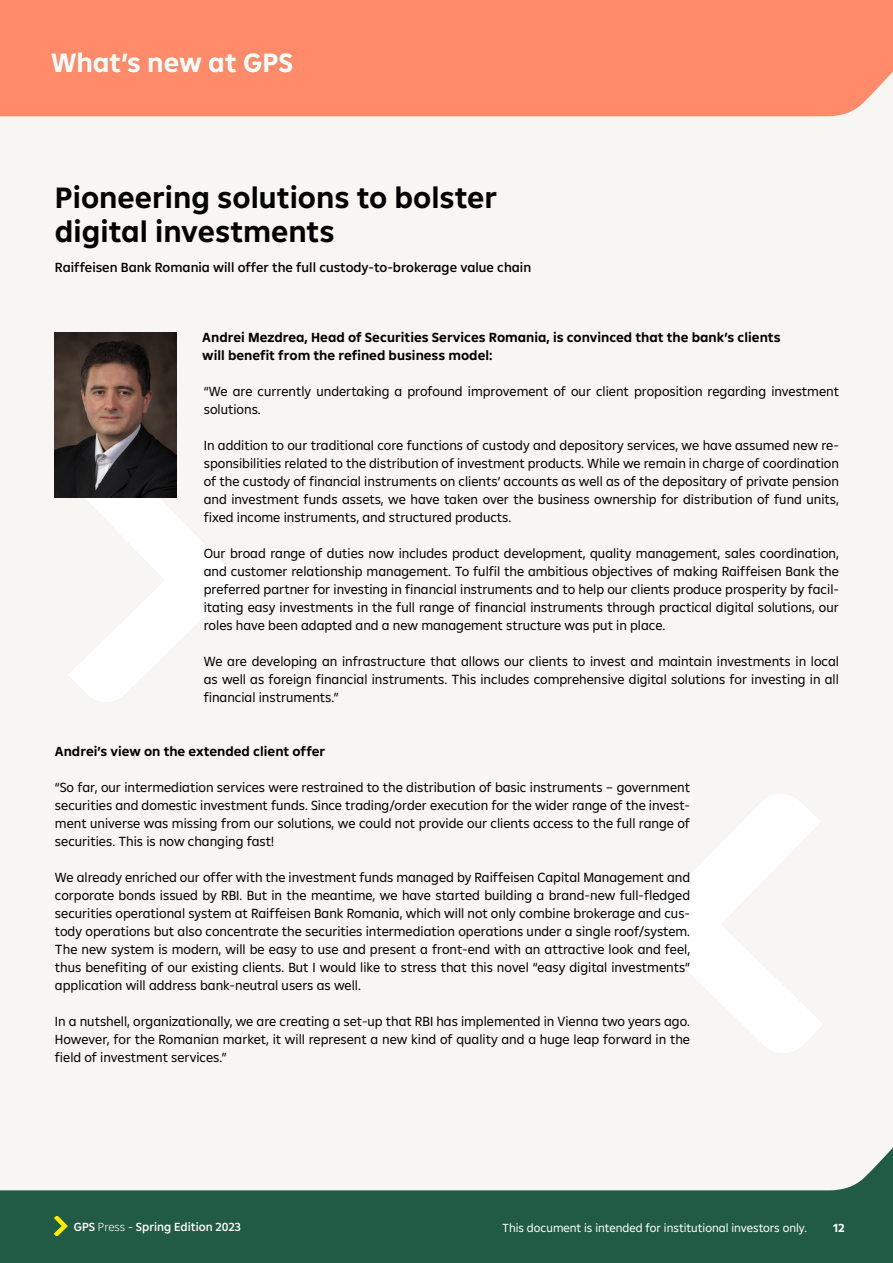
<style>
.page{position:relative;width:893px;height:1263px;background:#fff}
.page>*{position:absolute;margin:0;border:0;box-sizing:border-box;transform-origin:0 0}
.t1{font:700 30px/33px "Amalia";color:#000}
.t2{font:700 27px "Amalia";color:#fff}
.t3{font:13.5px/18px "Amalia";color:#000;text-align:justify}
.t4{font:700 13.5px/18px "Amalia";color:#000}
.t5{font:500 13.5px "Amalia";color:#000}
.t6{font:12px "Amalia";color:#fff}
.t7{font:500 12px "Amalia";color:#fff}
.t8{font:700 12px "Amalia";color:#fff}
.s1{font-weight:300}
.s2{font-weight:400}
</style>
<div class="page">
<div style="left:0;top:69px;width:893px;height:1194px;background:#f8f6f2"></div>
<svg style="left:0;top:1147px;width:893px;height:116px;fill:#225b45"></svg>
<div style="left:0;top:0;width:893px;height:116px;background:#ff8b6b"></div>
<svg style="left:54px;top:1216px;width:14px;height:20px"></svg>
<svg style="left:69px;top:498px;width:171px;height:204px"></svg>
<svg style="left:641px;top:794px;width:182px;height:259px"></svg>
<img style="left:54px;top:332px;width:123px;height:166px">
<h2 class="t2" style="left:51px;top:44px;width:244px">What’s new at GPS</h2>
<h1 class="t1" style="left:55px;top:181px;width:444px">Pioneering solutions to bolster digital investments</h1>
<p class="t5" style="left:55px;top:258px;width:478px">Raiffeisen Bank Romania will offer the full custody-to-brokerage value chain</p>
<p class="t4" style="left:202px;top:328px;width:580px">Andrei Mezdrea, Head of Securities Services Romania, is convinced that the bank’s clients will benefit from the refined business model:</p>
<p class="t3" style="left:204px;top:382px;width:637px">“We are currently undertaking a profound improvement of our client proposition regarding investment solutions.</p>
<p class="t3" style="left:204px;top:436px;width:637px">In addition to our traditional core functions of custody and depository services, we have assumed new re&shy;sponsibilities related to the distribution of investment products. While we remain in charge of coordination of the custody of financial instruments on clients’ accounts as well as of the depositary of private pension and investment funds assets, we have taken over the business ownership for distribution of fund units, fixed income instruments, and structured products.</p>
<p class="t3" style="left:204px;top:544px;width:637px">Our broad range of duties now includes product development, quality management, sales coordination, and customer relationship management. To fulfil the ambitious objectives of making Raiffeisen Bank the preferred partner for investing in financial instruments and to help our clients produce prosperity by facil&shy;itating easy investments in the full range of financial instruments through practical digital solutions, our roles have been adapted and a new management structure was put in place.</p>
<p class="t3" style="left:204px;top:652px;width:637px">We are developing an infrastructure that allows our clients to invest and maintain investments in local as well as foreign financial instruments. This includes comprehensive digital solutions for investing in all financial instruments.”</p>
<p class="t4" style="left:55px;top:742px;width:272px">Andrei’s view on the extended client offer</p>
<p class="t3" style="left:55px;top:778px;width:637px">“So far, our intermediation services were restrained to the distribution of basic instruments – government securities and domestic investment funds. Since trading/order execution for the wider range of the invest&shy;ment universe was missing from our solutions, we could not provide our clients access to the full range of securities. This is now changing fast!</p>
<p class="t3" style="left:55px;top:868px;width:637px">We already enriched our offer with the investment funds managed by Raiffeisen Capital Management and corporate bonds issued by RBI. But in the meantime, we have started building a brand-new full-fledged securities operational system at Raiffeisen Bank Romania, which will not only combine brokerage and cus&shy;tody operations but also concentrate the securities intermediation operations under a single roof/system.<br>The new system is modern, will be easy to use and present a front-end with an attractive look and feel, thus benefiting of our existing clients. But I would like to stress that this novel “easy digital investments” application will address bank-neutral users as well.</p>
<p class="t3" style="left:55px;top:1012px;width:637px">In a nutshell, organizationally, we are creating a set-up that RBI has implemented in Vienna two years ago.<br>However, for the Romanian market, it will represent a new kind of quality and a huge leap forward in the field of investment services.”</p>
<p class="t7" style="left:74px;top:1218px;width:169px">GPS <span class="s1">Press</span> <span class="s2">-</span> Spring Edition 2023</p>
<p class="t6" style="left:502px;top:1220px;width:306px">This document is intended for institutional investors only.</p>
<p class="t8" style="left:833px;top:1219px;width:13px">12</p>
</div>
